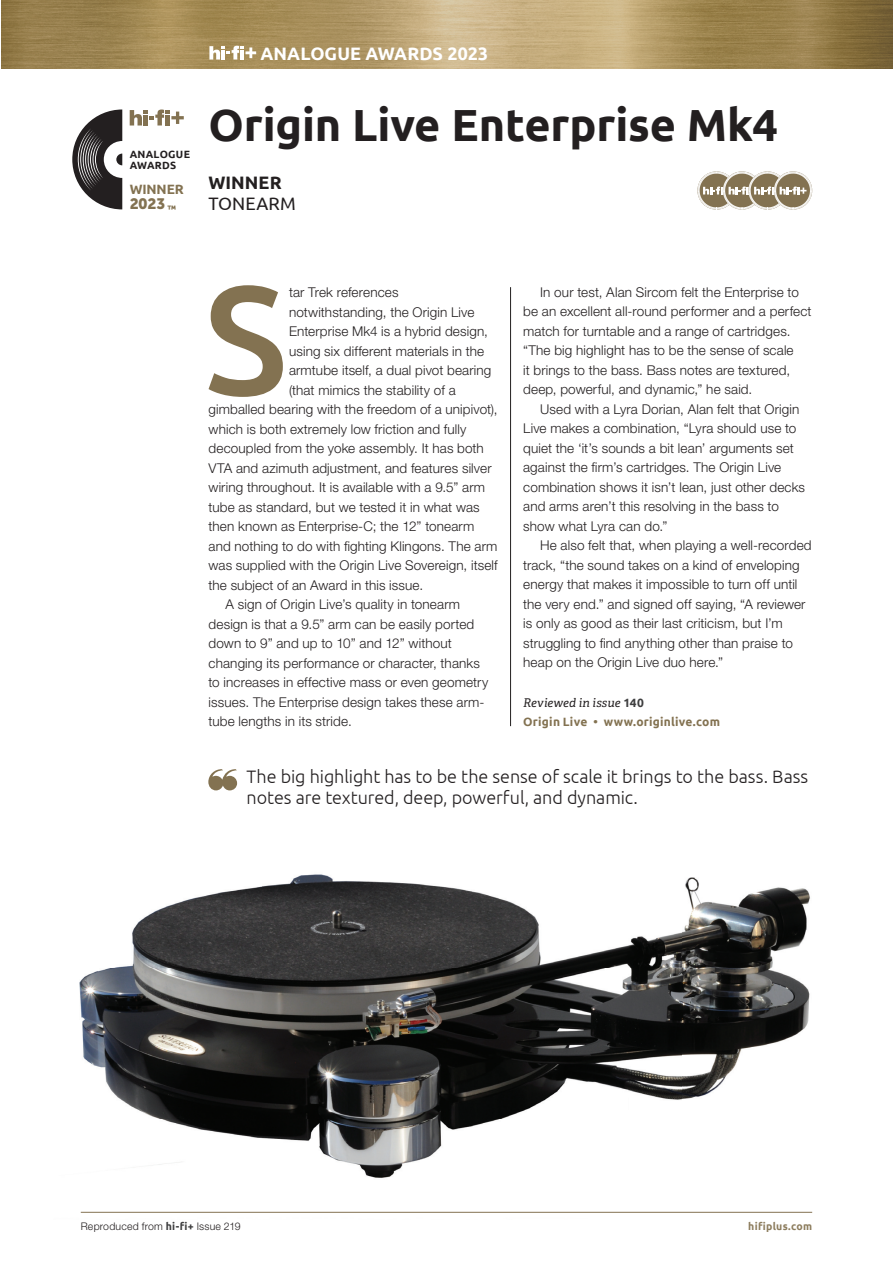
<style>
.page{position:relative;width:893px;height:1263px;background:#fff}
.page>*{position:absolute;margin:0;border:0;box-sizing:border-box;transform-origin:0 0}
.t1{font:500 154.2px "Ubuntu";color:#837251}
.t2{font:700 45px "Ubuntu";letter-spacing:-.005em;color:#231f20}
.t3{font:300 18px/21px "Ubuntu";letter-spacing:-.005em;color:#231f20}
.t4{font:700 18px "Ubuntu";letter-spacing:.005em;color:#fff}
.t5{font:18px "Ubuntu";letter-spacing:.01em;color:#231f20}
.t6{font:700 18px "Ubuntu";letter-spacing:.005em;color:#231f20}
.t7{font:15px "Museo Sans 900";color:#837251}
.t8{font:300 13.5px/19.5px "Helvetica Neue LT Std";letter-spacing:.01em;color:#231f20}
.t9{font:700 13.5px "Ubuntu";letter-spacing:-.005em;color:#837251}
.t10{font:700 12px "Ubuntu";letter-spacing:.02em;color:#837251}
.t11{font:italic 12px "Adelle";letter-spacing:.01em;color:#231f20}
.t12{font:300 10.5px "Helvetica Neue LT Std";letter-spacing:.02em;color:#231f20}
.t13{font:700 10.5px/11.2px "Ubuntu";letter-spacing:.025em;color:#231f20}
.t14{font:700 10.5px "Ubuntu";letter-spacing:.025em;color:#8d7d5e}
.s1{font-family:"Ubuntu";font-weight:700;font-style:normal;color:#3e3e3f}
.s2{font-family:"Ubuntu";font-weight:700;color:#3e3e3f}
</style>
<div class="page">
<svg style="left:72px;top:109px;width:50px;height:100px"></svg>
<svg style="left:130px;top:109px;width:54px;height:17px"></svg>
<img style="left:1px;top:0;width:892px;height:68px">
<svg style="left:209px;top:46px;width:47px;height:14px"></svg>
<hr style="left:510px;top:287px;width:1px;height:439px;background:#231f20">
<svg style="left:208px;top:769px;width:29px;height:21px"></svg>
<img style="left:79px;top:874px;width:734px;height:339px">
<svg style="left:697px;top:171px;width:116px;height:39px"></svg>
<hr style="left:81px;top:1212px;width:731px;height:1px;background:#837251">
<p class="t13" style="left:130px;top:149px;width:62px">ANALOGUE<br>AWARDS</p>
<p class="t9" style="left:130px;top:181px;width:56px">WINNER</p>
<p class="t7" style="left:130px;top:196px;width:48px">2023 <sub>™</sub></p>
<h3 class="t4" style="left:261px;top:42px;width:229px">ANALOGUE AWARDS 2023</h3>
<h2 class="t2" style="left:208px;top:98px;width:571px">Origin Live Enterprise Mk4</h2>
<h3 class="t6" style="left:208px;top:171px;width:75px">WINNER</h3>
<h3 class="t5" style="left:208px;top:192px;width:89px">TONEARM</h3>
<h1 class="t1" style="left:204px;top:242px;width:85px">S</h1>
<p class="t8" style="left:289px;top:282px;width:111px">tar Trek references</p>
<p class="t8" style="left:289px;top:302px;width:187px">notwithstanding, the Origin Live</p>
<p class="t8" style="left:289px;top:321px;width:200px">Enterprise Mk4 is a hybrid design,</p>
<p class="t8" style="left:289px;top:341px;width:197px">using six different materials in the</p>
<p class="t8" style="left:289px;top:360px;width:204px">armtube itself, a dual pivot bearing</p>
<p class="t8" style="left:289px;top:380px;width:168px">(that mimics the stability of a</p>
<p class="t8" style="left:209px;top:399px;width:290px">gimballed bearing with the freedom of a unipivot),</p>
<p class="t8" style="left:209px;top:419px;width:259px">which is both extremely low friction and fully</p>
<p class="t8" style="left:209px;top:438px;width:277px">decoupled from the yoke assembly. It has both</p>
<p class="t8" style="left:209px;top:458px;width:285px">VTA and azimuth adjustment, and features silver</p>
<p class="t8" style="left:209px;top:477px;width:278px">wiring throughout. It is available with a 9.5” arm</p>
<p class="t8" style="left:209px;top:497px;width:273px">tube as standard, but we tested it in what was</p>
<p class="t8" style="left:209px;top:516px;width:267px">then known as Enterprise-C; the 12” tonearm</p>
<p class="t8" style="left:209px;top:536px;width:290px">and nothing to do with ghting Klingons. The arm</p>
<p class="t8" style="left:209px;top:555px;width:291px">was supplied with the Origin Live Sovereign, itself</p>
<p class="t8" style="left:209px;top:575px;width:216px">the subject of an Award in this issue.</p>
<p class="t8" style="left:226px;top:594px;width:236px">A sign of Origin Live’s quality in tonearm</p>
<p class="t8" style="left:209px;top:614px;width:267px">design is that a 9.5” arm can be easily ported</p>
<p class="t8" style="left:209px;top:633px;width:245px">down to 9” and up to 10” and 12” without</p>
<p class="t8" style="left:209px;top:653px;width:273px">changing its performance or character, thanks</p>
<p class="t8" style="left:209px;top:672px;width:281px">to increases in effective mass or even geometry</p>
<p class="t8" style="left:209px;top:692px;width:277px">issues. The Enterprise design takes these arm-</p>
<p class="t8" style="left:209px;top:711px;width:145px">tube lengths in its stride.</p>
<p class="t8" style="left:523px;top:282px;width:290px;text-indent:17px">In our test, Alan Sircom felt the Enterprise to be an excellent all-round performer and a perfect match for turntable and a range of cartridges. “The big highlight has to be the sense of scale<br>it brings to the bass. Bass notes are textured, deep, powerful, and dynamic,” he said.</p>
<p class="t8" style="left:523px;top:399px;width:283px;text-indent:17px">Used with a Lyra Dorian, Alan felt that Origin Live makes a combination, “Lyra should use to quiet the ‘it’s sounds a bit lean’ arguments set against the rm’s cartridges. The Origin Live combination shows it isn’t lean, just other decks and arms aren’t this resolving in the bass to show what Lyra can do.”</p>
<p class="t8" style="left:523px;top:536px;width:290px;text-indent:17px">He also felt that, when playing a well-recorded track, “the sound takes on a kind of enveloping energy that makes it impossible to turn off until the very end.” and signed off saying, “A reviewer is only as good as their last criticism, but I’m struggling to nd anything other than praise to heap on the Origin Live duo here.”</p>
<p class="t11" style="left:523px;top:695px;width:122px">Reviewed in issue <span class="s1">140</span></p>
<p class="t10" style="left:523px;top:715px;width:198px">Origin Live • www.originlive.com</p>
<h3 class="t3" style="left:247px;top:766px;width:563px">The big highlight has to be the sense of scale it brings to the bass. Bass notes are textured, deep, powerful, and dynamic.</h3>
<p class="t12" style="left:81px;top:1219px;width:161px">Reproduced from <span class="s2">hi-fi+</span> Issue 219</p>
<p class="t14" style="left:748px;top:1219px;width:65px">hifiplus.com</p>
</div>
